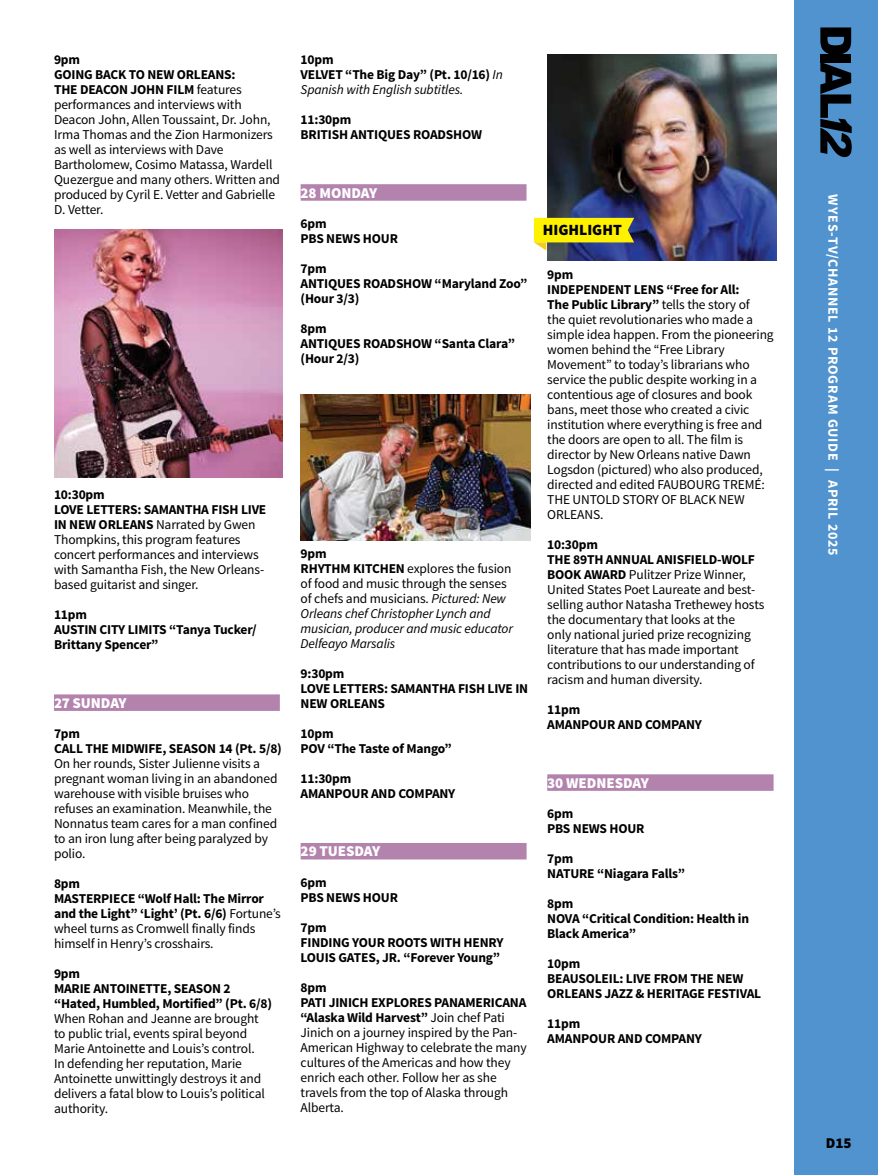
<style>
.page{position:relative;width:878px;height:1175px;background:#fff}
.page>*{position:absolute;margin:0;border:0;box-sizing:border-box;transform-origin:0 0}
.t1{font:900 15.6px "Source Sans Pro";color:#000}
.t2{font:900 15px "Source Sans Pro";letter-spacing:-.005em;color:#fff}
.t3{font:900 15px "Source Sans Pro";color:#000}
.t4{font:700 13.95px "Source Sans Pro";letter-spacing:.05em;color:#fff}
.t5{font:13.5px/15px "Source Sans Pro";letter-spacing:-.01em;color:#000}
.t6{font:700 13.5px/15px "Source Sans Pro";letter-spacing:-.015em;color:#000}
.t7{font:italic 13.5px/15px "Source Sans Pro";letter-spacing:-.01em;color:#000}
.s1{font-weight:700}
.s2{font-weight:400;font-style:italic}
.s3{font-weight:700;font-style:normal}
.s4{font-style:normal}
</style>
<div class="page">
<div style="left:794px;top:0;width:84px;height:1174px;background:#5093cf"></div>
<svg style="left:820px;top:27px;width:31px;height:130px"></svg>
<div style="left:54px;top:694px;width:226px;height:17px;background:#b383ae"></div>
<img style="left:54px;top:229px;width:228px;height:248px">
<div style="left:300px;top:184px;width:226px;height:17px;background:#b383ae"></div>
<div style="left:300px;top:843px;width:226px;height:16px;background:#b383ae"></div>
<img style="left:300px;top:394px;width:231px;height:146px">
<div style="left:547px;top:774px;width:226px;height:17px;background:#b383ae"></div>
<img style="left:547px;top:54px;width:229px;height:206px">
<svg style="left:534px;top:218px;width:100px;height:32px;background:#cfc821"></svg>
<p class="t5" style="left:54px;top:52px;width:227px"><span class="s1">9pm<br>GOING BACK TO NEW ORLEANS:<br>THE DEACON JOHN FILM</span> features performances and interviews with<br>Deacon John, Allen Toussaint, Dr. John,<br>Irma Thomas and the Zion Harmonizers as well as interviews with Dave<br>Bartholomew, Cosimo Matassa, Wardell<br>Quezergue and many others. Written and produced by Cyril E. Vetter and Gabrielle<br>D. Vetter.</p>
<p class="t5" style="left:54px;top:487px;width:214px"><span class="s1">10:30pm<br>LOVE LETTERS: SAMANTHA FISH LIVE<br>IN NEW ORLEANS</span> Narrated by Gwen<br>Thompkins, this program features concert performances and interviews with Samantha Fish, the New Orleans&shy;based guitarist and singer.</p>
<p class="t6" style="left:54px;top:608px;width:204px">11pm<br>AUSTIN CITY LIMITS “Tanya Tucker/<br>Brittany Spencer”</p>
<p class="t2" style="left:54px;top:693px;width:74px">27 SUNDAY</p>
<p class="t6" style="left:54px;top:726px;width:229px">7pm<br>CALL THE MIDWIFE, SEASON 14 (Pt. 5/8)</p>
<p class="t5" style="left:54px;top:756px;width:225px">On her rounds, Sister Julienne visits a pregnant woman living in an abandoned warehouse with visible bruises who refuses an examination. Meanwhile, the Nonnatus team cares for a man confined to an iron lung after being paralyzed by polio.</p>
<p class="t5" style="left:54px;top:876px;width:228px"><span class="s1">8pm<br>MASTERPIECE “Wolf Hall: The Mirror and the Light” ‘Light’ (Pt. 6/6)</span> Fortune’s wheel turns as Cromwell finally finds himself in Henry’s crosshairs.</p>
<p class="t6" style="left:54px;top:966px;width:219px">9pm<br>MARIE ANTOINETTE, SEASON 2 “Hated, Humbled, Mortified” (Pt. 6/8)</p>
<p class="t5" style="left:54px;top:1011px;width:212px">When Rohan and Jeanne are brought to public trial, events spiral beyond Marie Antoinette and Louis’s control.<br>In defending her reputation, Marie Antoinette unwittingly destroys it and delivers a fatal blow to Louis’s political authority.</p>
<p class="t6" style="left:300px;top:53px;width:204px">10pm<br>VELVET “The Big Day” (Pt. 10/16) <span class="s2">In<br>Spanish with English subtitles.</span></p>
<p class="t6" style="left:300px;top:113px;width:183px">11:30pm<br>BRITISH ANTIQUES ROADSHOW</p>
<p class="t2" style="left:300px;top:183px;width:78px">28 MONDAY</p>
<p class="t6" style="left:300px;top:216px;width:99px">6pm<br>PBS NEWS HOUR</p>
<p class="t6" style="left:300px;top:261px;width:228px">7pm<br>ANTIQUES ROADSHOW “Maryland Zoo” (Hour 3/3)</p>
<p class="t6" style="left:300px;top:321px;width:216px">8pm<br>ANTIQUES ROADSHOW “Santa Clara” (Hour 2/3)</p>
<p class="t7" style="left:300px;top:546px;width:214px"><span class="s3">9pm<br>RHYTHM KITCHEN</span> <span class="s4">explores the fusion of food and music through the senses of chefs and musicians.</span> Pictured: New<br>Orleans chef Christopher Lynch and musician, producer and music educator<br>Delfeayo Marsalis</p>
<p class="t6" style="left:300px;top:666px;width:229px">9:30pm<br>LOVE LETTERS: SAMANTHA FISH LIVE IN<br>NEW ORLEANS</p>
<p class="t6" style="left:300px;top:726px;width:153px">10pm<br>POV “The Taste of Mango”</p>
<p class="t6" style="left:300px;top:771px;width:156px">11:30pm<br>AMANPOUR AND COMPANY</p>
<p class="t2" style="left:300px;top:841px;width:81px">29 TUESDAY</p>
<p class="t6" style="left:300px;top:875px;width:99px">6pm<br>PBS NEWS HOUR</p>
<p class="t6" style="left:300px;top:920px;width:204px">7pm<br>FINDING YOUR ROOTS WITH HENRY<br>LOUIS GATES, JR. “Forever Young”</p>
<p class="t5" style="left:300px;top:979px;width:227px"><span class="s1">8pm<br>PATI JINICH EXPLORES PANAMERICANA “Alaska Wild Harvest”</span> Join chef Pati<br>Jinich on a journey inspired by the Pan-<br>American Highway to celebrate the many cultures of the Americas and how they enrich each other. Follow her as she travels from the top of Alaska through<br>Alberta.</p>
<p class="t1" style="left:542px;top:219px;width:81px">HIGHLIGHT</p>
<p class="t5" style="left:547px;top:267px;width:228px"><span class="s1">9pm<br>INDEPENDENT LENS “Free for All:<br>The Public Library”</span> tells the story of<br>the quiet revolutionaries who made a simple idea happen. From the pioneering women behind the “Free Library<br>Movement” to today’s librarians who service the public despite working in a contentious age of closures and book bans, meet those who created a civic institution where everything is free and the doors are open to all. The film is director by New Orleans native Dawn<br>Logsdon (pictured) who also produced, directed and edited FAUBOURG TREMÉ:<br>THE UNTOLD STORY OF BLACK NEW<br>ORLEANS.</p>
<p class="t5" style="left:547px;top:537px;width:219px"><span class="s1">10:30pm<br>THE 89TH ANNUAL ANISFIELD-WOLF<br>BOOK AWARD</span> Pulitzer Prize Winner,<br>United States Poet Laureate and best&shy;selling author Natasha Trethewey hosts the documentary that looks at the<br>only national juried prize recognizing literature that has made important contributions to our understanding of racism and human diversity.</p>
<p class="t6" style="left:547px;top:702px;width:156px">11pm<br>AMANPOUR AND COMPANY</p>
<p class="t2" style="left:547px;top:773px;width:103px">30 WEDNESDAY</p>
<p class="t6" style="left:547px;top:806px;width:99px">6pm<br>PBS NEWS HOUR</p>
<p class="t6" style="left:547px;top:851px;width:139px">7pm<br>NATURE “Niagara Falls”</p>
<p class="t6" style="left:547px;top:896px;width:203px">8pm<br>NOVA “Critical Condition: Health in<br>Black America”</p>
<p class="t6" style="left:547px;top:956px;width:215px">10pm<br>BEAUSOLEIL: LIVE FROM THE NEW<br>ORLEANS JAZZ &amp; HERITAGE FESTIVAL</p>
<p class="t6" style="left:547px;top:1016px;width:156px">11pm<br>AMANPOUR AND COMPANY</p>
<p class="t4" style="left:842px;top:194px;width:362px;rotate:90deg">WYES-TV/CHANNEL 12 PROGRAM GUIDE | APRIL 2025</p>
<p class="t3" style="left:825px;top:1133px;width:27px">D15</p>
</div>
